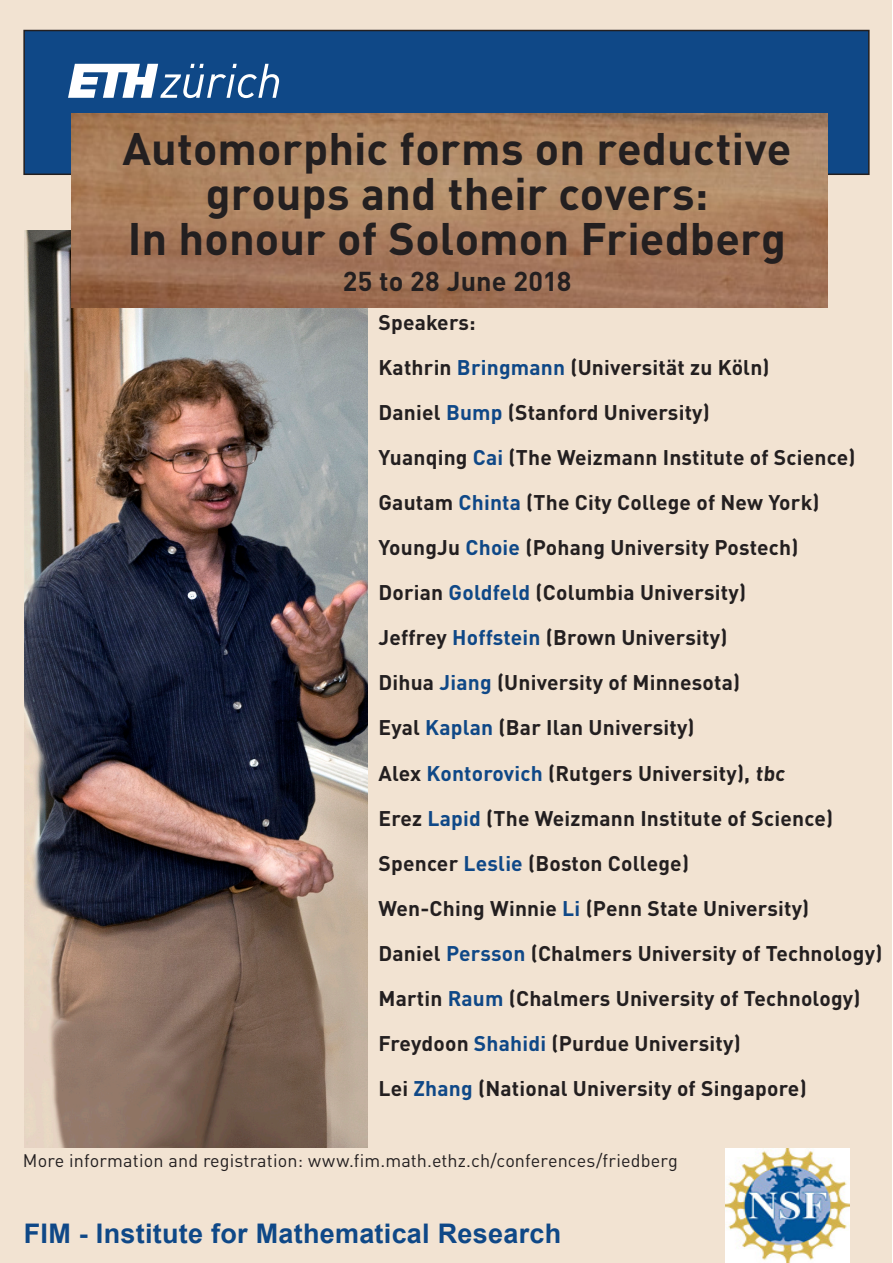
<style>
.page{position:relative;width:893px;height:1263px;background:#fff}
.page>*{position:absolute;margin:0;border:0;box-sizing:border-box;transform-origin:0 0}
._12-text-schwarz-org{font:700 45px/45px "DIN Pro";color:#231f20;text-align:center}
._21-text-A2{font:700 27px "Arial";letter-spacing:.01em;color:#0f4887}
._12-text-schwarz-org-2{font:700 27px "DIN Pro";letter-spacing:.005em;color:#231f20}
._21-text-A2-2{font:700 21px/45px "DIN Pro";letter-spacing:.01em;color:#231f20}
._21-text-A2-3{font:18px "DIN Pro";letter-spacing:.01em;color:#231f20}
.s1{color:#0f4887}
</style>
<div class="page">
<div style="left:0;top:0;width:891px;height:1263px;background:#f2e3d2"></div>
<img style="left:25px;top:230px;width:343px;height:917px">
<div style="left:23px;top:30px;width:847px;height:145px;background:#0f4887;border:2px solid #231f20"></div>
<img style="left:71px;top:114px;width:757px;height:193px">
<img style="left:725px;top:1148px;width:124px;height:115px">
<svg style="left:68px;top:64px;width:211px;height:34px"></svg>
<p class="_12-text-schwarz-org" style="left:123px;top:121px;width:670px">Automorphic forms on reductive groups and their covers:</p>
<p class="_12-text-schwarz-org" style="left:128px;top:211px;width:660px">In honour of Solomon Friedberg</p>
<p class="_12-text-schwarz-org-2" style="left:343px;top:259px;width:230px">25 to 28 June 2018</p>
<p class="_21-text-A2-2" style="left:378px;top:298px;width:505px">Speakers:<br>Kathrin <span class="s1">Bringmann</span> (Universität zu Köln)<br>Daniel <span class="s1">Bump</span> (Stanford University)<br>Yuanqing <span class="s1">Cai</span> (The Weizmann Institute of Science)<br>Gautam <span class="s1">Chinta</span> (The City College of New York)<br>YoungJu <span class="s1">Choie</span> (Pohang University Postech)<br>Dorian <span class="s1">Goldfeld</span> (Columbia University)<br>Jeffrey <span class="s1">Hoffstein</span> (Brown University)<br>Dihua <span class="s1">Jiang</span> (University of Minnesota)<br>Eyal <span class="s1">Kaplan</span> (Bar Ilan University)<br>Alex <span class="s1">Kontorovich</span> (Rutgers University), tbc<br>Erez <span class="s1">Lapid</span> (The Weizmann Institute of Science)<br>Spencer <span class="s1">Leslie</span> (Boston College)<br>Wen-Ching Winnie <span class="s1">Li</span> (Penn State University)<br>Daniel <span class="s1">Persson</span> (Chalmers University of Technology)<br>Martin <span class="s1">Raum</span> (Chalmers University of Technology)<br>Freydoon <span class="s1">Shahidi</span> (Purdue University)<br>Lei <span class="s1">Zhang</span> (National University of Singapore)</p>
<p class="_21-text-A2-3" style="left:23px;top:1146px;width:657px">More information and registration: www.fim.math.ethz.ch/conferences/friedberg</p>
<p class="_21-text-A2" style="left:24px;top:1215px;width:539px">FIM - Institute for Mathematical Research</p>
</div>
